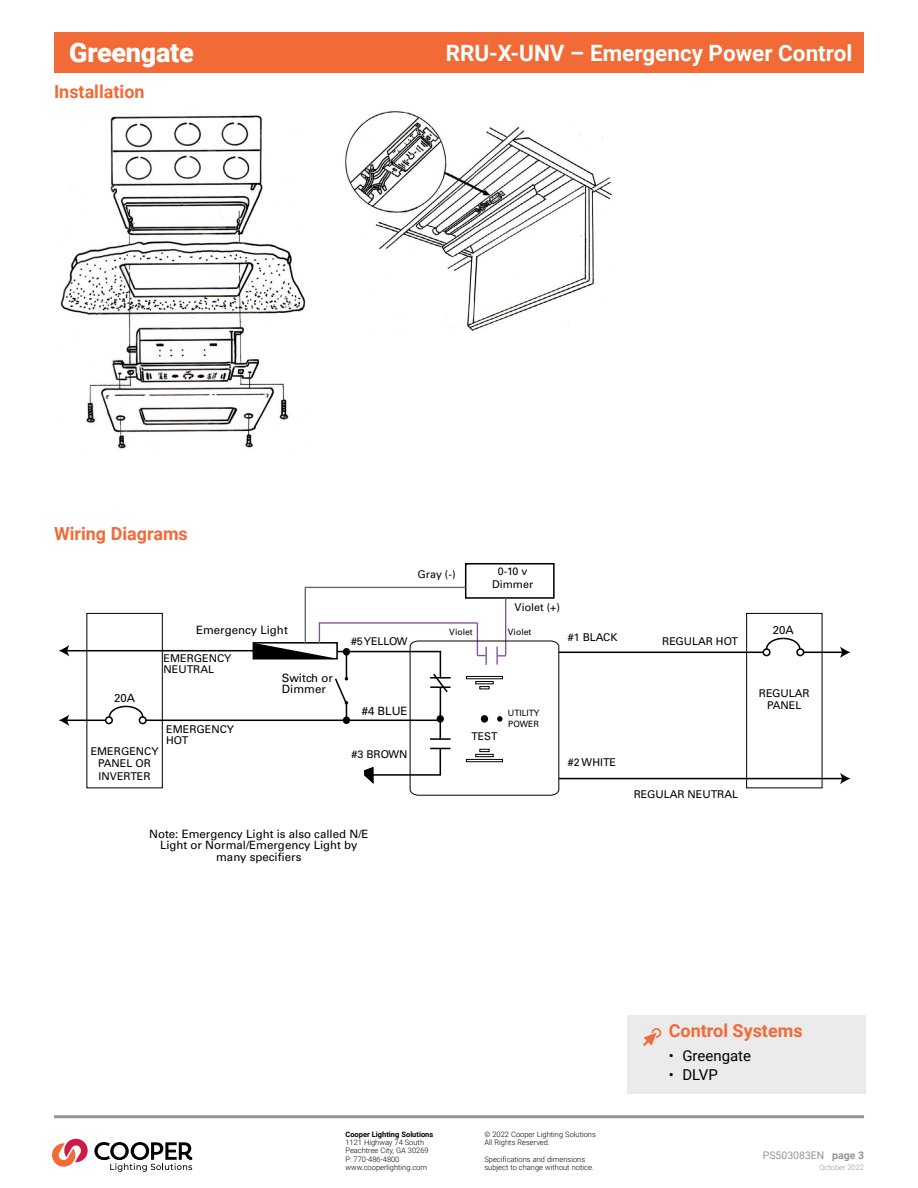
<style>
.page{position:relative;width:918px;height:1188px;background:#fff}
.page>*{position:absolute;margin:0;border:0;box-sizing:border-box;transform-origin:0 0}
.t1{font:900 27px "Roboto";letter-spacing:-.01em;color:#fff}
.t2{font:700 22.5px "Roboto";color:#fff}
.t3{font:700 18px "Roboto";color:#f26a36}
.t4{font:15px "Roboto";color:#000}
.t5{font:11.55px/11.6px "Univers LT Std";color:#000;text-align:center}
.t6{font:10.65px/12.3px "Univers LT Std";color:#000;text-align:center}
.t7{font:10.65px "Univers LT Std";color:#000;scale:.96 1}
.t8{font:10.5px "Roboto";color:#939598}
.t9{font:8.7px/10.4px "Univers LT Std";color:#000;scale:.96 1}
.t10{font:8.7px "Univers LT Std";color:#000}
.t11{font:300 7.5px/8.2px "Roboto";color:#000}
.t12{font:700 7.5px "Roboto";color:#000}
.t13{font:300 7.5px "Roboto";color:#939598}
.s1{font-weight:700}
</style>
<div class="page">
<div style="left:54px;top:32px;width:810px;height:41px;background:#f26a36"></div>
<hr style="left:54px;top:1115px;width:810px;height:3px;background:#939598">
<div style="left:627px;top:1015px;width:239px;height:79px;background:#ebebec"></div>
<svg style="left:643px;top:1028px;width:18px;height:18px"></svg>
<img style="left:60px;top:114px;width:246px;height:335px">
<img style="left:345px;top:110px;width:267px;height:221px">
<div style="left:746px;top:613px;width:76px;height:175px;border:1px solid #000"></div>
<hr style="left:800px;top:652px;width:43px;height:1px;background:#000">
<svg style="left:840px;top:646px;width:10px;height:12px"></svg>
<div style="left:797px;top:649px;width:7px;height:7px;background:#fff;border-radius:50%"></div>
<div style="left:796px;top:648px;width:8px;height:8px;border:2px solid #000;border-radius:50%"></div>
<div style="left:763px;top:648px;width:8px;height:8px;border:2px solid #000;border-radius:50%"></div>
<svg style="left:765px;top:637px;width:36px;height:14px"></svg>
<hr style="left:559px;top:778px;width:284px;height:1px;background:#000">
<svg style="left:840px;top:773px;width:10px;height:11px"></svg>
<hr style="left:559px;top:652px;width:204px;height:1px;background:#000">
<div style="left:86px;top:613px;width:77px;height:175px;border:1px solid #000"></div>
<hr style="left:66px;top:720px;width:43px;height:1px;background:#000">
<svg style="left:59px;top:714px;width:10px;height:12px"></svg>
<div style="left:106px;top:717px;width:6px;height:7px;background:#fff;border-radius:50%"></div>
<div style="left:105px;top:716px;width:8px;height:8px;border:2px solid #000;border-radius:50%"></div>
<div style="left:139px;top:716px;width:8px;height:8px;border:2px solid #000;border-radius:50%"></div>
<svg style="left:108px;top:705px;width:36px;height:14px"></svg>
<hr style="left:66px;top:650px;width:221px;height:1px;background:#000">
<svg style="left:59px;top:645px;width:10px;height:12px"></svg>
<hr style="left:146px;top:720px;width:294px;height:1px;background:#000">
<hr style="left:328px;top:651px;width:113px;height:1px;background:#000">
<hr style="left:371px;top:774px;width:70px;height:2px;background:#000">
<svg style="left:364px;top:766px;width:11px;height:18px"></svg>
<div style="left:465px;top:563px;width:90px;height:36px;border:2px solid #000"></div>
<hr style="left:305px;top:587px;width:161px;height:1px;background:#656866">
<hr style="left:305px;top:587px;width:1px;height:57px;background:#656866">
<hr style="left:505px;top:598px;width:1px;height:58px;background:#854f9f">
<hr style="left:477px;top:623px;width:1px;height:33px;background:#854f9f">
<hr style="left:319px;top:622px;width:158px;height:2px;background:#854f9f">
<div style="left:343px;top:717px;width:7px;height:7px;background:#000;border-radius:50%"></div>
<svg style="left:253px;top:622px;width:95px;height:98px"></svg>
<svg style="left:409px;top:640px;width:151px;height:156px"></svg>
<svg style="left:52px;top:1138px;width:140px;height:34px"></svg>
<h1 class="t1" style="left:69px;top:34px;width:126px">Greengate</h1>
<h3 class="t3" style="left:54px;top:79px;width:92px">Installation</h3>
<h2 class="t2" style="left:446px;top:38px;width:408px">RRU-X-UNV – Emergency Power Control</h2>
<h3 class="t3" style="left:54px;top:521px;width:135px">Wiring Diagrams</h3>
<h3 class="t5" style="left:196px;top:624px;width:93px">Emergency Light</h3>
<h3 class="t5" style="left:114px;top:692px;width:23px">20A</h3>
<h3 class="t6" style="left:164px;top:653px;width:69px;line-height:10.8px;text-align:left">EMERGENCY<br>NEUTRAL</h3>
<h3 class="t6" style="left:166px;top:724px;width:69px;line-height:10.8px;text-align:left">EMERGENCY<br>HOT</h3>
<h3 class="t6" style="left:91px;top:745px;width:69px">EMERGENCY<br>PANEL OR<br>INVERTER</h3>
<h3 class="t5" style="left:282px;top:673px;width:52px;line-height:10.8px;text-align:left">Switch or<br>Dimmer</h3>
<h3 class="t6" style="left:351px;top:636px;width:58px">#5 YELLOW</h3>
<h3 class="t6" style="left:418px;top:568px;width:40px">Gray (-)</h3>
<h3 class="t6" style="left:492px;top:565px;width:43px;line-height:12.9px">0-10 v<br>Dimmer</h3>
<h3 class="t6" style="left:515px;top:601px;width:47px">Violet (+)</h3>
<p class="t10" style="left:449px;top:627px;width:25px">Violet</p>
<p class="t10" style="left:508px;top:627px;width:25px">Violet</p>
<h3 class="t6" style="left:568px;top:631px;width:51px">#1 BLACK</h3>
<h3 class="t5" style="left:362px;top:706px;width:47px">#4 BLUE</h3>
<h3 class="t6" style="left:352px;top:748px;width:58px">#3 BROWN</h3>
<h3 class="t7" style="left:472px;top:730px;width:28px">TEST</h3>
<p class="t9" style="left:508px;top:708px;width:34px">UTILITY<br>POWER</p>
<h3 class="t6" style="left:568px;top:756px;width:50px">#2 WHITE</h3>
<h3 class="t5" style="left:149px;top:828px;width:221px">Note: Emergency Light is also called N/E<br>Light or Normal/Emergency Light by many specifiers</h3>
<h3 class="t6" style="left:662px;top:635px;width:77px">REGULAR HOT</h3>
<h3 class="t6" style="left:634px;top:788px;width:106px">REGULAR NEUTRAL</h3>
<h3 class="t5" style="left:773px;top:624px;width:23px">20A</h3>
<h3 class="t6" style="left:759px;top:687px;width:52px">REGULAR<br>PANEL</h3>
<h3 class="t3" style="left:669px;top:1018px;width:135px">Control Systems</h3>
<h3 class="t4" style="left:669px;top:1045px;width:84px">• Greengate</h3>
<h3 class="t4" style="left:669px;top:1064px;width:51px">• DLVP</h3>
<p class="t12" style="left:345px;top:1129px;width:89px">Cooper Lighting Solutions</p>
<p class="t11" style="left:345px;top:1138px;width:85px">1121 Highway 74 South<br>Peachtree City, GA 30269<br>P: 770-486-4800 www.cooperlighting.com</p>
<p class="t11" style="left:484px;top:1130px;width:113px">© 2022 Cooper Lighting Solutions<br>All Rights Reserved.</p>
<p class="t11" style="left:484px;top:1155px;width:111px">Specifications and dimensions subject to change without notice.</p>
<h3 class="t8" style="left:763px;top:1148px;width:103px">PS503083EN <span class="s1">page 3</span></h3>
<p class="t13" style="left:820px;top:1162px;width:46px">October 2022</p>
</div>
